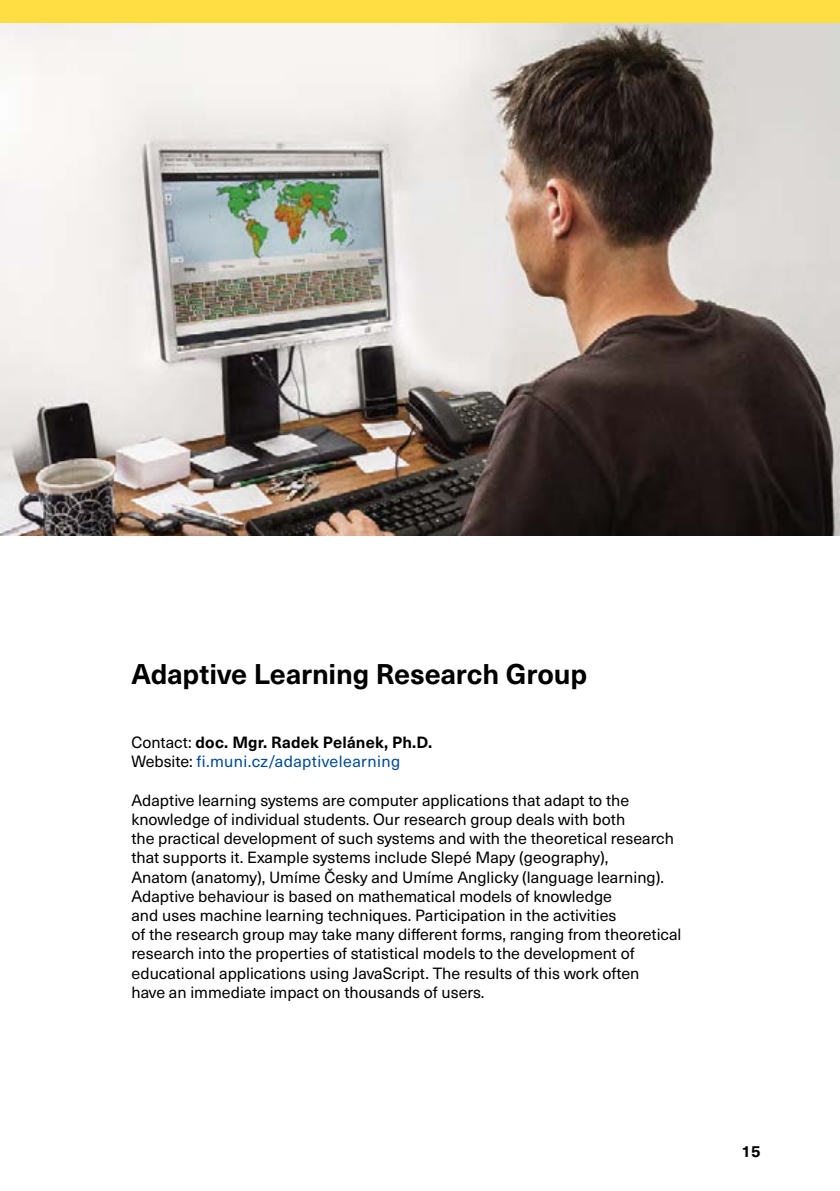
<style>
.page{position:relative;width:840px;height:1191px;background:#fff}
.page>*{position:absolute;margin:0;border:0;box-sizing:border-box;transform-origin:0 0}
.t1{font:700 28px "Neue Haas Unica Pro";letter-spacing:-.005em;color:#000}
.t2{font:16px/19.2px "Neue Haas Unica Pro";color:#000}
.t3{font:16px/19.2px "Neue Haas Unica Pro";letter-spacing:.025em;color:#004a99}
.t4{font:700 16px "Neue Haas Unica Pro";color:#000}
.s1{color:#000}
.s2{font-weight:700;color:#000}
</style>
<div class="page">
<img style="left:0;top:23px;width:839px;height:513px">
<div style="left:0;top:0;width:839px;height:23px;background:#ffde44"></div>
<h1 class="t1" style="left:131px;top:657px;width:457px">Adaptive Learning Research Group</h1>
<p class="t3" style="left:131px;top:733px;width:302px"><span class="s1">Contact:</span> <span class="s2">doc. Mgr. Radek Pelánek, Ph.D.<br></span><span class="s1">Website:</span> fi.muni.cz/adaptivelearning</p>
<p class="t2" style="left:131px;top:790px;width:551px">Adaptive learning systems are computer applications that adapt to the knowledge of individual students. Our research group deals with both<br>the practical development of such systems and with the theoretical research that supports it. Example systems include Slepé Mapy (geography),<br>Anatom (anatomy), Umíme Česky and Umíme Anglicky (language learning).<br>Adaptive behaviour is based on mathematical models of knowledge<br>and uses machine learning techniques. Participation in the activities<br>of the research group may take many different forms, ranging from theoretical research into the properties of statistical models to the development of educational applications using JavaScript. The results of this work often<br>have an immediate impact on thousands of users.</p>
<p class="t4" style="left:741px;top:1142px;width:21px">15</p>
</div>
